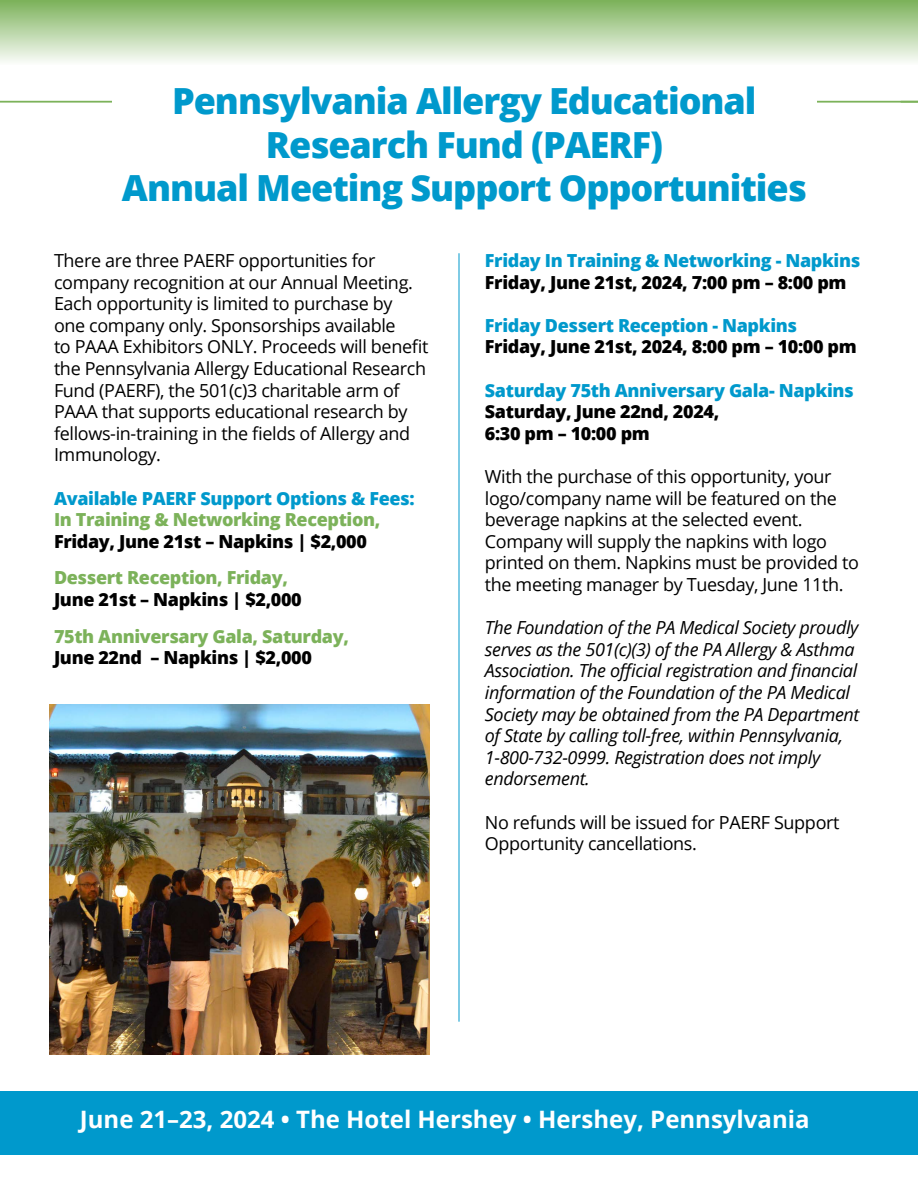
<style>
.page{position:relative;width:918px;height:1188px;background:#fff}
.page>*{position:absolute;margin:0;border:0;box-sizing:border-box;transform-origin:0 0}
.t1{font:800 36px/43.2px "Open Sans";letter-spacing:-.03em;color:#09c;text-align:center}
.t2{font:700 24px "Open Sans";color:#fff}
.t3{font:18px/21.6px "Open Sans";letter-spacing:-.02em;color:#000}
.t4{font:italic 18px/21.6px "Open Sans";letter-spacing:-.02em;color:#000}
.t5{font:800 18px/21.6px "Open Sans";letter-spacing:-.02em;color:#000}
.t6{font:800 18px "Open Sans";letter-spacing:-.02em;color:#09c}
.t7{font:800 18px "Open Sans";letter-spacing:-.02em;color:#7cb25a}
</style>
<div class="page">
<div style="left:0;top:0;width:918px;height:65px;background:linear-gradient(to bottom,#7bb159,#fcfdfb)"></div>
<hr style="left:0;top:101px;width:918px;height:2px;background:#7cb25a">
<div style="left:0;top:1091px;width:918px;height:63px;background:#09c"></div>
<div style="left:112px;top:87px;width:704px;height:144px;background:#fff"></div>
<hr style="left:459px;top:253px;width:1px;height:769px;background:#09c">
<svg style="left:901px;top:102px;width:17px;height:1px"></svg>
<img style="left:50px;top:704px;width:380px;height:350px">
<h1 class="t1" style="left:122px;top:78px;width:686px">Pennsylvania Allergy Educational<br>Research Fund (PAERF)<br>Annual Meeting Support Opportunities</h1>
<p class="t3" style="left:54px;top:249px;width:376px">There are three PAERF opportunities for company recognition at our Annual Meeting.<br>Each opportunity is limited to purchase by<br>one company only. Sponsorships available<br>to PAAA Exhibitors ONLY. Proceeds will benefit the Pennsylvania Allergy Educational Research Fund (PAERF), the 501(c)3 charitable arm of PAAA that supports educational research by fellows-in-training in the fields of Allergy and Immunology.</p>
<p class="t6" style="left:54px;top:484px;width:362px">Available PAERF Support Options &amp; Fees:</p>
<p class="t7" style="left:54px;top:506px;width:328px">In Training &amp; Networking Reception,</p>
<p class="t5" style="left:54px;top:530px;width:314px">Friday, June 21st – Napkins | $2,000</p>
<p class="t7" style="left:54px;top:564px;width:235px">Dessert Reception, Friday,</p>
<p class="t5" style="left:54px;top:588px;width:249px">June 21st – Napkins | $2,000</p>
<p class="t7" style="left:54px;top:622px;width:296px">75th Anniversary Gala, Saturday,</p>
<p class="t5" style="left:54px;top:646px;width:259px">June 22nd – Napkins | $2,000</p>
<p class="t6" style="left:485px;top:247px;width:377px">Friday In Training &amp; Networking - Napkins</p>
<p class="t5" style="left:485px;top:270px;width:363px">Friday, June 21st, 2024, 7:00 pm – 8:00 pm</p>
<p class="t6" style="left:485px;top:312px;width:314px">Friday Dessert Reception - Napkins</p>
<p class="t5" style="left:485px;top:335px;width:373px">Friday, June 21st, 2024, 8:00 pm – 10:00 pm</p>
<p class="t6" style="left:485px;top:376px;width:370px">Saturday 75th Anniversary Gala- Napkins</p>
<p class="t5" style="left:485px;top:400px;width:236px">Saturday, June 22nd, 2024,<br>6:30 pm – 10:00 pm</p>
<p class="t3" style="left:485px;top:465px;width:376px">With the purchase of this opportunity, your logo/company name will be featured on the beverage napkins at the selected event.<br>Company will supply the napkins with logo printed on them. Napkins must be provided to the meeting manager by Tuesday, June 11th.</p>
<p class="t4" style="left:485px;top:616px;width:376px">The Foundation of the PA Medical Society proudly serves as the 501(c)(3) of the PA Allergy &amp; Asthma Association. The official registration and financial information of the Foundation of the PA Medical Society may be obtained from the PA Department of State by calling toll-free, within Pennsylvania, 1-800-732-0999. Registration does not imply endorsement.</p>
<p class="t3" style="left:485px;top:811px;width:356px">No refunds will be issued for PAERF Support<br>Opportunity cancellations.</p>
<h2 class="t2" style="left:80px;top:1102px;width:731px">June 21–23, 2024 • The Hotel Hershey • Hershey, Pennsylvania</h2>
</div>
